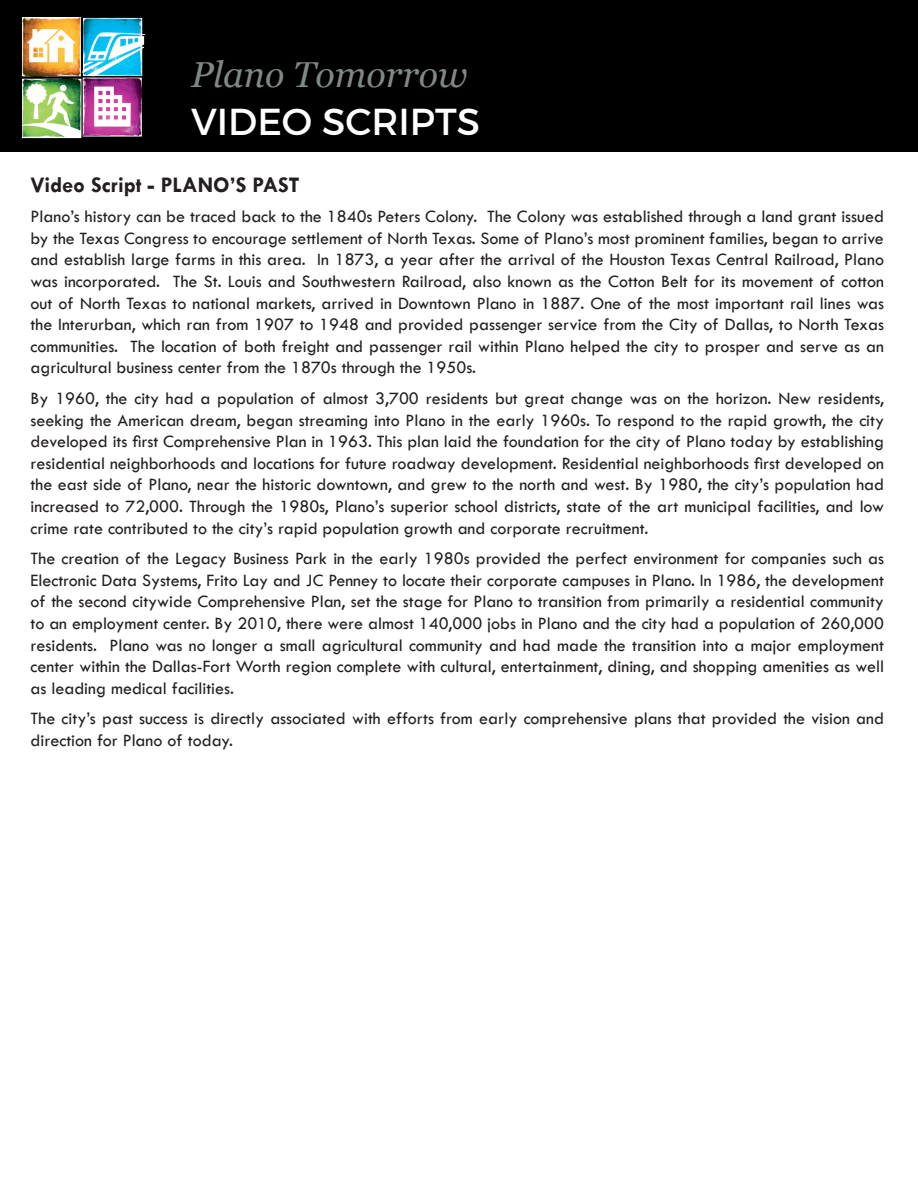
<style>
.page{position:relative;width:918px;height:1188px;background:#fff}
.page>*{position:absolute;margin:0;border:0;box-sizing:border-box;transform-origin:0 0}
.t1{font:37.5px "Montserrat";color:#fff}
.t2{font:italic 36px "Georgia";color:#808883}
.t3{font:700 22.5px "Tw Cen";color:#231f20}
.t4{font:18px/21.6px "Tw Cen";color:#231f20;text-align:justify}
</style>
<div class="page">
<div style="left:0;top:0;width:918px;height:152px;background:#000"></div>
<img style="left:22px;top:17px;width:123px;height:123px">
<p class="t2" style="left:191px;top:51px;width:278px">Plano Tomorrow</p>
<p class="t1" style="left:191px;top:99px;width:291px">VIDEO SCRIPTS</p>
<p class="t3" style="left:31px;top:171px;width:271px">Video Script - PLANO’S PAST</p>
<p class="t4" style="left:31px;top:206px;width:855px">Plano’s history can be traced back to the 1840s Peters Colony. The Colony was established through a land grant issued by the Texas Congress to encourage settlement of North Texas. Some of Plano’s most prominent families, began to arrive and establish large farms in this area. In 1873, a year after the arrival of the Houston Texas Central Railroad, Plano was incorporated. The St. Louis and Southwestern Railroad, also known as the Cotton Belt for its movement of cotton out of North Texas to national markets, arrived in Downtown Plano in 1887. One of the most important rail lines was the Interurban, which ran from 1907 to 1948 and provided passenger service from the City of Dallas, to North Texas communities. The location of both freight and passenger rail within Plano helped the city to prosper and serve as an agricultural business center from the 1870s through the 1950s.</p>
<p class="t4" style="left:31px;top:387px;width:855px">By 1960, the city had a population of almost 3,700 residents but great change was on the horizon. New residents, seeking the American dream, began streaming into Plano in the early 1960s. To respond to the rapid growth, the city developed its first Comprehensive Plan in 1963. This plan laid the foundation for the city of Plano today by establishing residential neighborhoods and locations for future roadway development. Residential neighborhoods first developed on the east side of Plano, near the historic downtown, and grew to the north and west. By 1980, the city’s population had increased to 72,000. Through the 1980s, Plano’s superior school districts, state of the art municipal facilities, and low crime rate contributed to the city’s rapid population growth and corporate recruitment.</p>
<p class="t4" style="left:31px;top:548px;width:855px">The creation of the Legacy Business Park in the early 1980s provided the perfect environment for companies such as Electronic Data Systems, Frito Lay and JC Penney to locate their corporate campuses in Plano. In 1986, the development of the second citywide Comprehensive Plan, set the stage for Plano to transition from primarily a residential community to an employment center. By 2010, there were almost 140,000 jobs in Plano and the city had a population of 260,000 residents. Plano was no longer a small agricultural community and had made the transition into a major employment center within the Dallas-Fort Worth region complete with cultural, entertainment, dining, and shopping amenities as well as leading medical facilities.</p>
<p class="t4" style="left:31px;top:708px;width:855px">The city’s past success is directly associated with efforts from early comprehensive plans that provided the vision and direction for Plano of today.</p>
</div>
